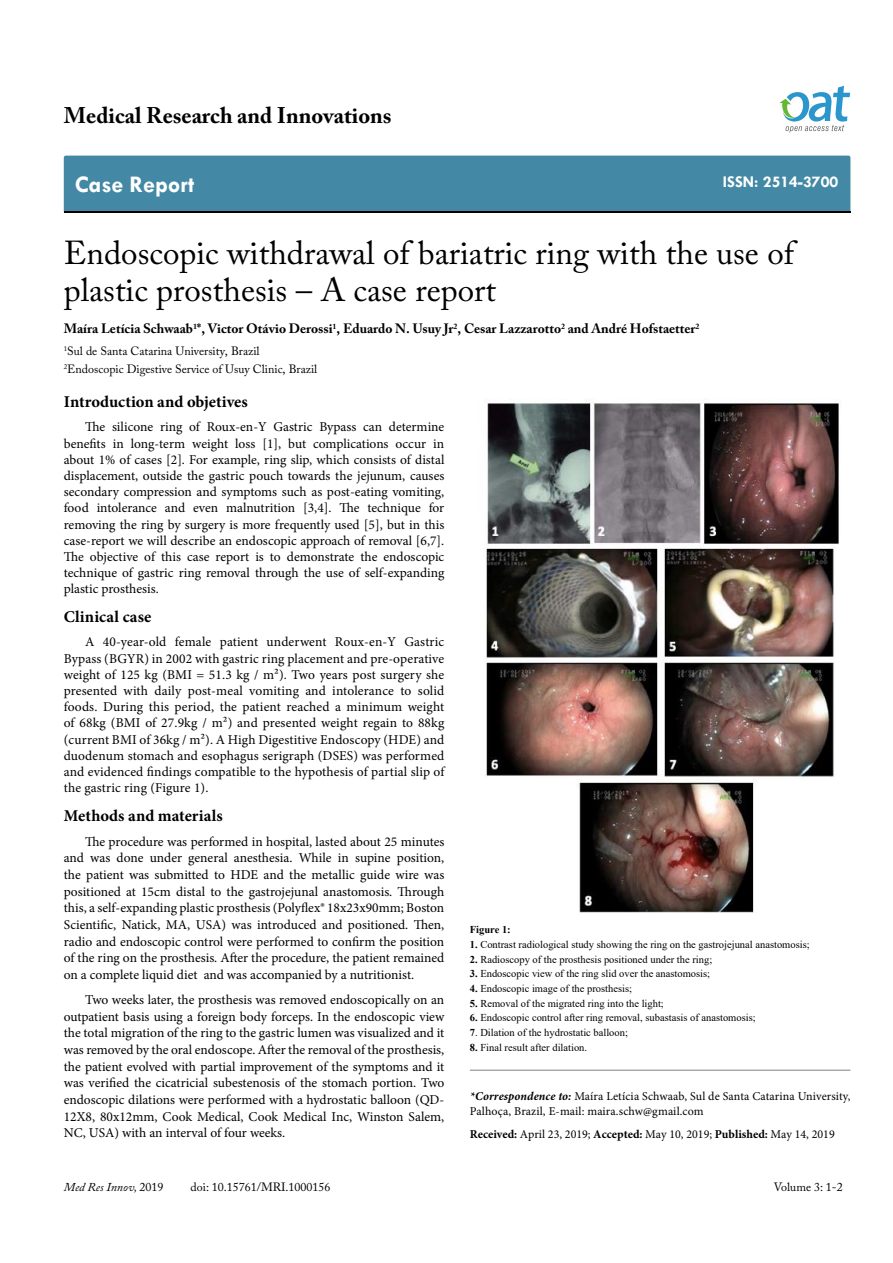
<style>
.page{position:relative;width:893px;height:1263px;background:#fff}
.page>*{position:absolute;margin:0;border:0;box-sizing:border-box;transform-origin:0 0}
.t1{font:33px/37.5px "Adobe Caslon Pro";color:#000}
.t2{font:700 24px "Tw Cen";color:#fff}
.t3{font:700 22.5px "Adobe Caslon Pro";color:#000}
.t4{font:700 16.5px "Minion Pro";letter-spacing:.005em;color:#000}
.t5{font:700 16.5px "Tw Cen";color:#fff}
.t6{font:13.5px/16.2px "Minion Pro";color:#000;text-align:justify}
.t7{font:700 13.5px "Adobe Caslon Pro";color:#000}
.t8{font:12px/14.4px "Minion Pro";letter-spacing:.005em;color:#000}
.t9{font:12px/18px "Adobe Caslon Pro";color:#000}
.t10{font:italic 12px "Adobe Caslon Pro";color:#000}
.t11{font:10.5px "Times New Roman";color:#000}
.t12{font:700 10.5px "Times New Roman";color:#000}
.s1{font-weight:700}
.s2{font-weight:700;font-style:italic}
.s3{font-style:normal}
</style>
<div class="page">
<div style="left:64px;top:156px;width:786px;height:56px;background:#4389a5"></div>
<svg style="left:779px;top:86px;width:71px;height:47px"></svg>
<hr style="left:470px;top:1070px;width:380px;height:1px;background:#808285">
<img style="left:486px;top:398px;width:353px;height:379px">
<img style="left:579px;top:782px;width:175px;height:131px">
<h3 class="t3" style="left:64px;top:102px;width:329px">Medical Research and Innovations</h3>
<h2 class="t2" style="left:75px;top:170px;width:121px">Case Report</h2>
<p class="t5" style="left:723px;top:172px;width:117px">ISSN: 2514-3700</p>
<h1 class="t1" style="left:64px;top:234px;width:732px">Endoscopic withdrawal of bariatric ring with the use of plastic prosthesis – A case report</h1>
<p class="t7" style="left:64px;top:321px;width:637px">Maíra Letícia Schwaab<sup>1</sup>*, Victor Otávio Derossi<sup>1</sup>, Eduardo N. Usuy Jr<sup>2</sup>, Cesar Lazzarotto<sup>2</sup> and André Hofstaetter<sup>2</sup></p>
<p class="t9" style="left:64px;top:342px;width:255px"><sup>1</sup>Sul de Santa Catarina University, Brazil<br><sup>2</sup>Endoscopic Digestive Service of Usuy Clinic, Brazil</p>
<p class="t4" style="left:64px;top:390px;width:186px">Introduction and objetives</p>
<p class="t6" style="left:64px;top:419px;width:382px;text-indent:21px">The silicone ring of Roux-en-Y Gastric Bypass can determine benefits in long-term weight loss [1], but complications occur in about 1% of cases [2]. For example, ring slip, which consists of distal displacement, outside the gastric pouch towards the jejunum, causes secondary compression and symptoms such as post-eating vomiting, food intolerance and even malnutrition [3,4]. The technique for removing the ring by surgery is more frequently used [5], but in this case-report we will describe an endoscopic approach of removal [6,7].<br>The objective of this case report is to demonstrate the endoscopic technique of gastric ring removal through the use of self-expanding plastic prosthesis.</p>
<p class="t4" style="left:64px;top:605px;width:89px">Clinical case</p>
<p class="t6" style="left:64px;top:634px;width:382px;text-indent:21px">A 40-year-old female patient underwent Roux-en-Y Gastric Bypass (BGYR) in 2002 with gastric ring placement and pre-operative weight of 125 kg (BMI = 51.3 kg / m²). Two years post surgery she presented with daily post-meal vomiting and intolerance to solid foods. During this period, the patient reached a minimum weight of 68kg (BMI of 27.9kg / m²) and presented weight regain to 88kg (current BMI of 36kg / m²). A High Digestitive Endoscopy (HDE) and duodenum stomach and esophagus serigraph (DSES) was performed and evidenced findings compatible to the hypothesis of partial slip of the gastric ring (Figure 1).</p>
<p class="t4" style="left:64px;top:804px;width:161px">Methods and materials</p>
<p class="t6" style="left:64px;top:833px;width:382px;line-height:16.6px;text-indent:21px">The procedure was performed in hospital, lasted about 25 minutes and was done under general anesthesia. While in supine position, the patient was submitted to HDE and the metallic guide wire was positioned at 15cm distal to the gastrojejunal anastomosis. Through this, a self-expanding plastic prosthesis (Polyflex® 18x23x90mm; Boston Scientific, Natick, MA, USA) was introduced and positioned. Then, radio and endoscopic control were performed to confirm the position of the ring on the prosthesis. After the procedure, the patient remained on a complete liquid diet and was accompanied by a nutritionist.</p>
<p class="t6" style="left:64px;top:991px;width:382px;line-height:16.6px;text-indent:21px">Two weeks later, the prosthesis was removed endoscopically on an outpatient basis using a foreign body forceps. In the endoscopic view the total migration of the ring to the gastric lumen was visualized and it was removed by the oral endoscope. After the removal of the prosthesis, the patient evolved with partial improvement of the symptoms and it was verified the cicatricial subestenosis of the stomach portion. Two endoscopic dilations were performed with a hydrostatic balloon (QD-12X8, 80x12mm, Cook Medical, Cook Medical Inc, Winston Salem, NC, USA) with an interval of four weeks.</p>
<p class="t12" style="left:470px;top:922px;width:42px">Figure 1:</p>
<p class="t11" style="left:470px;top:937px;width:341px"><span class="s1">1.</span> Contrast radiological study showing the ring on the gastrojejunal anastomosis;</p>
<p class="t11" style="left:470px;top:951px;width:244px"><span class="s1">2.</span> Radioscopy of the prosthesis positioned under the ring;</p>
<p class="t11" style="left:470px;top:966px;width:242px"><span class="s1">3.</span> Endoscopic view of the ring slid over the anastomosis;</p>
<p class="t11" style="left:470px;top:981px;width:164px"><span class="s1">4.</span> Endoscopic image of the prosthesis;</p>
<p class="t11" style="left:470px;top:996px;width:195px"><span class="s1">5.</span> Removal of the migrated ring into the light;</p>
<p class="t11" style="left:470px;top:1010px;width:287px"><span class="s1">6.</span> Endoscopic control after ring removal, subastasis of anastomosis;</p>
<p class="t11" style="left:470px;top:1025px;width:160px"><span class="s1">7</span>. Dilation of the hydrostatic balloon;</p>
<p class="t11" style="left:470px;top:1040px;width:119px"><span class="s1">8.</span> Final result after dilation.</p>
<p class="t8" style="left:470px;top:1089px;width:382px"><span class="s2">*Correspondence to:</span> Maíra Letícia Schwaab, Sul de Santa Catarina University,<br>Palhoça, Brazil, E-mail: maira.schw@gmail.com</p>
<p class="t8" style="left:470px;top:1126px;width:366px"><span class="s1">Received:</span> April 23, 2019; <span class="s1">Accepted:</span> May 10, 2019; <span class="s1">Published:</span> May 14, 2019</p>
<p class="t10" style="left:64px;top:1180px;width:101px">Med Res Innov, <span class="s3">2019</span></p>
<p class="t9" style="left:191px;top:1178px;width:141px">doi: 10.15761/MRI.1000156</p>
<p class="t9" style="left:774px;top:1178px;width:71px">Volume 3: 1-2</p>
</div>
